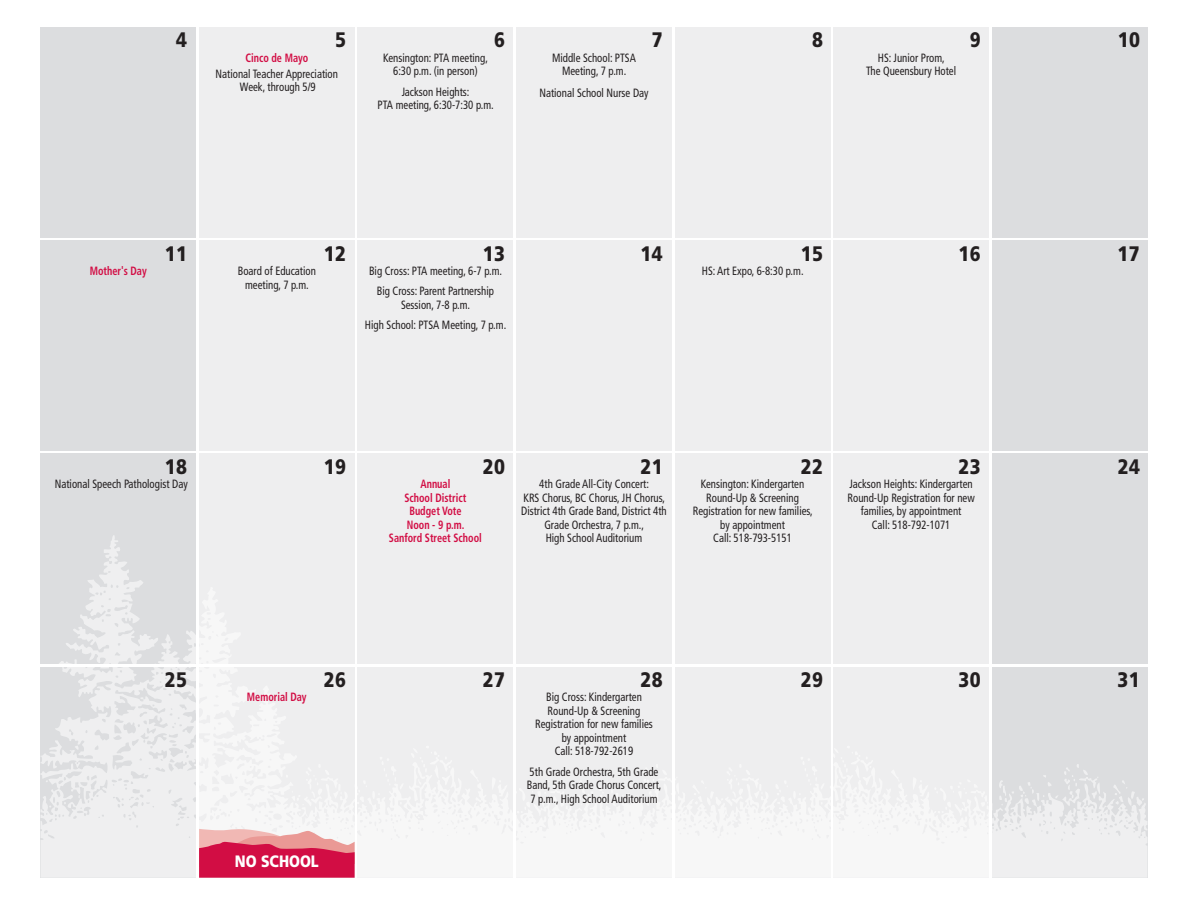
<style>
.page{position:relative;width:1188px;height:918px;background:#fff}
.page>*{position:absolute;margin:0;border:0;box-sizing:border-box;transform-origin:0 0}
.Grids_-_dates{font:900 21px "Frutiger LT Std";letter-spacing:.02em;color:#231f20;scale:.85 1}
.Grids_-_dates_____July_Aug{font:900 16.5px "Frutiger LT Std";color:#fff;scale:.85 1}
.Grids_-_events_txt{font:condensed 12px/13.5px "Frutiger LT Std";color:#231f20;text-align:center;scale:.9 1}
.Grids_-_holidays_-_minor{font:700 condensed 12px/13.5px "Frutiger LT Std";color:#d20d44;text-align:center;scale:.85 1}
</style>
<div class="page">
<div style="left:40px;top:27px;width:156px;height:210px;background:#dcdddf"></div>
<div style="left:40px;top:240px;width:156px;height:211px;background:#dcdddf"></div>
<div style="left:40px;top:454px;width:156px;height:210px;background:#dcdddf"></div>
<div style="left:992px;top:27px;width:156px;height:210px;background:#dcdddf"></div>
<div style="left:992px;top:240px;width:156px;height:211px;background:#dcdddf"></div>
<div style="left:992px;top:454px;width:156px;height:210px;background:#dcdddf"></div>
<div style="left:199px;top:27px;width:156px;height:210px;background:#eeeeef"></div>
<div style="left:199px;top:240px;width:156px;height:211px;background:#eeeeef"></div>
<div style="left:199px;top:454px;width:156px;height:210px;background:#eeeeef"></div>
<div style="left:358px;top:27px;width:155px;height:210px;background:#eeeeef"></div>
<div style="left:358px;top:240px;width:155px;height:211px;background:#eeeeef"></div>
<div style="left:358px;top:454px;width:155px;height:210px;background:#eeeeef"></div>
<div style="left:516px;top:27px;width:156px;height:210px;background:#eeeeef"></div>
<div style="left:516px;top:240px;width:156px;height:211px;background:#eeeeef"></div>
<div style="left:516px;top:454px;width:156px;height:210px;background:#eeeeef"></div>
<div style="left:675px;top:27px;width:155px;height:210px;background:#eeeeef"></div>
<div style="left:675px;top:240px;width:155px;height:211px;background:#eeeeef"></div>
<div style="left:675px;top:454px;width:155px;height:210px;background:#eeeeef"></div>
<div style="left:833px;top:27px;width:156px;height:210px;background:#eeeeef"></div>
<div style="left:833px;top:240px;width:156px;height:211px;background:#eeeeef"></div>
<div style="left:833px;top:454px;width:156px;height:210px;background:#eeeeef"></div>
<svg style="left:41px;top:535px;width:1107px;height:343px;fill:#eeeeef"></svg>
<svg style="left:199px;top:829px;width:156px;height:49px;background:#dd4e70"></svg>
<p class="Grids_-_dates" style="left:176px;top:27px;width:14px">4</p>
<p class="Grids_-_dates" style="left:335px;top:27px;width:14px">5</p>
<p class="Grids_-_dates" style="left:494px;top:27px;width:14px">6</p>
<p class="Grids_-_dates" style="left:652px;top:27px;width:14px">7</p>
<p class="Grids_-_dates" style="left:812px;top:27px;width:14px">8</p>
<p class="Grids_-_dates" style="left:970px;top:27px;width:14px">9</p>
<p class="Grids_-_dates" style="left:1118px;top:27px;width:28px">10</p>
<p class="Grids_-_holidays_-_minor" style="left:245px;top:51px;width:76px">Cinco de Mayo</p>
<p class="Grids_-_events_txt" style="left:216px;top:67px;width:137px">National Teacher Appreciation<br>Week, through 5/9</p>
<p class="Grids_-_events_txt" style="left:383px;top:51px;width:118px">Kensington: PTA meeting,<br>6:30 p.m. (in person)</p>
<p class="Grids_-_events_txt" style="left:377px;top:85px;width:131px">Jackson Heights:<br>PTA meeting, 6:30-7:30 p.m.</p>
<p class="Grids_-_events_txt" style="left:552px;top:51px;width:95px">Middle School: PTSA<br>Meeting, 7 p.m.</p>
<p class="Grids_-_events_txt" style="left:539px;top:86px;width:123px">National School Nurse Day</p>
<p class="Grids_-_events_txt" style="left:866px;top:51px;width:101px">HS: Junior Prom,<br>The Queensbury Hotel</p>
<p class="Grids_-_holidays_-_minor" style="left:90px;top:264px;width:69px">Mother's Day</p>
<p class="Grids_-_dates" style="left:165px;top:240px;width:28px">11</p>
<p class="Grids_-_dates" style="left:324px;top:240px;width:28px">12</p>
<p class="Grids_-_dates" style="left:483px;top:240px;width:28px">13</p>
<p class="Grids_-_dates" style="left:640px;top:240px;width:28px">14</p>
<p class="Grids_-_dates" style="left:801px;top:240px;width:28px">15</p>
<p class="Grids_-_dates" style="left:958px;top:240px;width:28px">16</p>
<p class="Grids_-_dates" style="left:1117px;top:240px;width:28px">17</p>
<p class="Grids_-_events_txt" style="left:238px;top:264px;width:88px">Board of Education meeting, 7 p.m.</p>
<p class="Grids_-_events_txt" style="left:369px;top:264px;width:149px">Big Cross: PTA meeting, 6-7 p.m.</p>
<p class="Grids_-_events_txt" style="left:377px;top:284px;width:132px">Big Cross: Parent Partnership<br>Session, 7-8 p.m.</p>
<p class="Grids_-_events_txt" style="left:365px;top:318px;width:158px">High School: PTSA Meeting, 7 p.m.</p>
<p class="Grids_-_events_txt" style="left:702px;top:264px;width:114px">HS: Art Expo, 6-8:30 p.m.</p>
<p class="Grids_-_dates" style="left:165px;top:454px;width:28px">18</p>
<p class="Grids_-_dates" style="left:324px;top:454px;width:28px">19</p>
<p class="Grids_-_dates" style="left:483px;top:454px;width:28px">20</p>
<p class="Grids_-_dates" style="left:640px;top:454px;width:28px">21</p>
<p class="Grids_-_dates" style="left:801px;top:454px;width:28px">22</p>
<p class="Grids_-_dates" style="left:958px;top:454px;width:28px">23</p>
<p class="Grids_-_dates" style="left:1118px;top:454px;width:28px">24</p>
<p class="Grids_-_events_txt" style="left:55px;top:477px;width:149px">National Speech Pathologist Day</p>
<p class="Grids_-_holidays_-_minor" style="left:389px;top:477px;width:111px">Annual<br>School District<br>Budget Vote<br>Noon - 9 p.m.<br>Sanford Street School</p>
<p class="Grids_-_events_txt" style="left:521px;top:477px;width:163px">4th Grade All-City Concert:<br>KRS Chorus, BC Chorus, JH Chorus,<br>District 4th Grade Band, District 4th<br>Grade Orchestra, 7 p.m.,<br>High School Auditorium</p>
<p class="Grids_-_events_txt" style="left:693px;top:477px;width:135px">Kensington: Kindergarten<br>Round-Up &amp; Screening<br>Registration for new families, by appointment<br>Call: 518-793-5151</p>
<p class="Grids_-_events_txt" style="left:848px;top:477px;width:143px">Jackson Heights: Kindergarten<br>Round-Up Registration for new families, by appointment<br>Call: 518-792-1071</p>
<p class="Grids_-_dates" style="left:165px;top:667px;width:28px">25</p>
<p class="Grids_-_dates" style="left:324px;top:667px;width:28px">26</p>
<p class="Grids_-_dates" style="left:483px;top:667px;width:28px">27</p>
<p class="Grids_-_dates" style="left:640px;top:667px;width:28px">28</p>
<p class="Grids_-_dates" style="left:801px;top:667px;width:28px">29</p>
<p class="Grids_-_dates" style="left:958px;top:667px;width:28px">30</p>
<p class="Grids_-_dates" style="left:1117px;top:667px;width:28px">31</p>
<p class="Grids_-_holidays_-_minor" style="left:247px;top:691px;width:72px">Memorial Day</p>
<p class="Grids_-_dates_____July_Aug" style="left:235px;top:852px;width:100px">NO SCHOOL</p>
<p class="Grids_-_events_txt" style="left:535px;top:691px;width:132px">Big Cross: Kindergarten<br>Round-Up &amp; Screening<br>Registration for new families by appointment<br>Call: 518-792-2619</p>
<p class="Grids_-_events_txt" style="left:527px;top:765px;width:151px">5th Grade Orchestra, 5th Grade<br>Band, 5th Grade Chorus Concert,<br>7 p.m., High School Auditorium</p>
</div>
